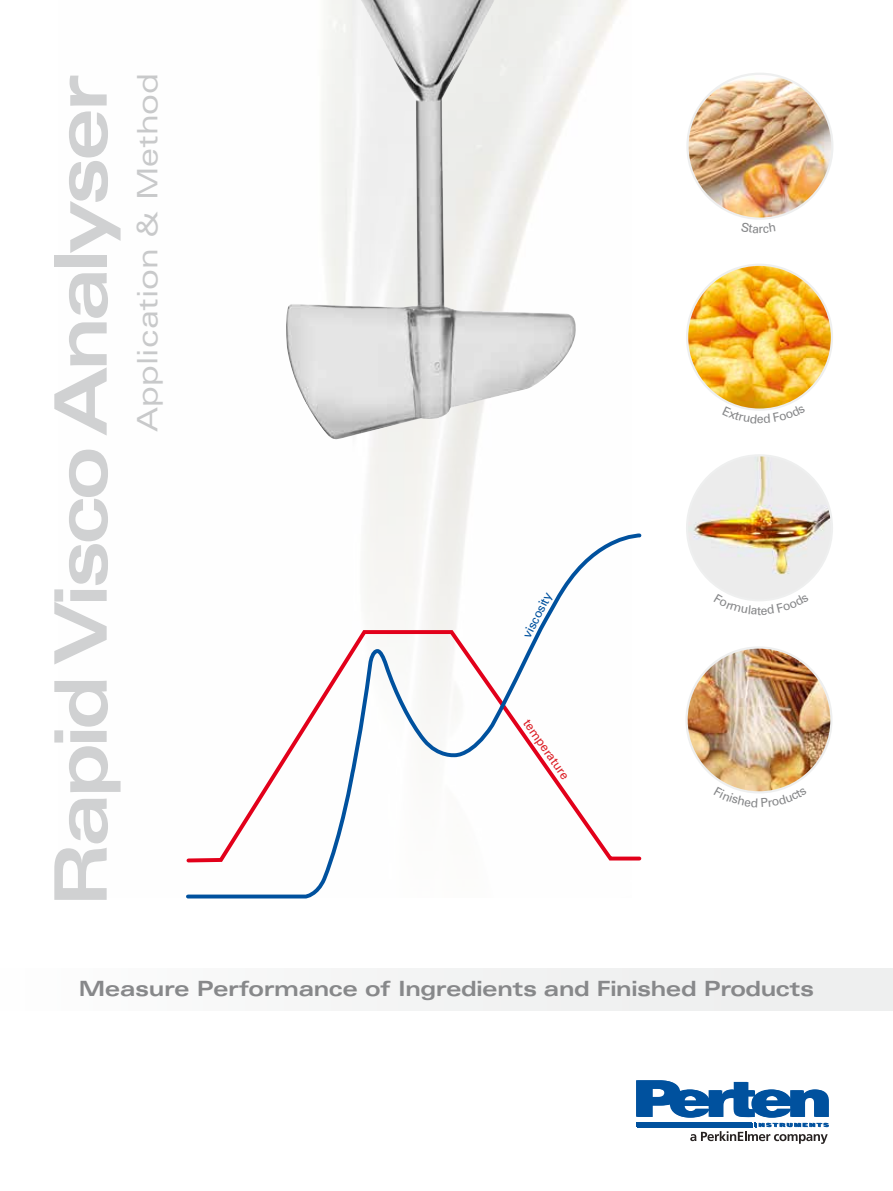
<style>
.page{position:relative;width:893px;height:1191px;background:#fff}
.page>*{position:absolute;margin:0;border:0;box-sizing:border-box;transform-origin:0 0}
.t1{font:700 expanded 72.45px "Univers";letter-spacing:-.055em;color:#d0d1d2}
.t2{font:expanded 28.2px "Univers";color:#c8c9ca}
.t3{font:700 expanded 21px "Univers";letter-spacing:-.02em;color:#87888a}
.t4{font:12.3px "Univers";color:#dc1f26}
.t5{font:12.3px "Univers";color:#00519e}
</style>
<div class="page">
<img style="left:687px;top:265px;width:145px;height:145px;border-radius:72px">
<div style="left:0;top:968px;width:893px;height:42px;background:#eeefef"></div>
<svg style="left:636px;top:1080px;width:193px;height:63px"></svg>
<img style="left:286px;top:0;width:292px;height:440px">
<svg style="left:186px;top:530px;width:456px;height:369px"></svg>
<img style="left:687px;top:455px;width:145px;height:145px;border-radius:72px">
<img style="left:687px;top:647px;width:144px;height:145px;border-radius:72px">
<img style="left:687px;top:74px;width:145px;height:145px;border-radius:72px">
<svg style="left:732px;top:405px;width:55px;height:6px"></svg>
<svg style="left:729px;top:594px;width:61px;height:7px"></svg>
<svg style="left:728px;top:786px;width:62px;height:7px"></svg>
<h1 class="t1" style="left:40px;top:907px;width:834px;rotate:-90deg">Rapid Visco Analyser</h1>
<h2 class="t2" style="left:131px;top:431px;width:360px;rotate:-90deg">Application &amp; Method</h2>
<p class="t5" style="left:520px;top:634px;width:51px;rotate:-63deg">viscosity</p>
<p class="t4" style="left:532px;top:716px;width:72px;rotate:55deg">temperature</p>
<p class="t3" style="left:79px;top:976px;width:737px">Measure Performance of Ingredients and Finished Products</p>
</div>
